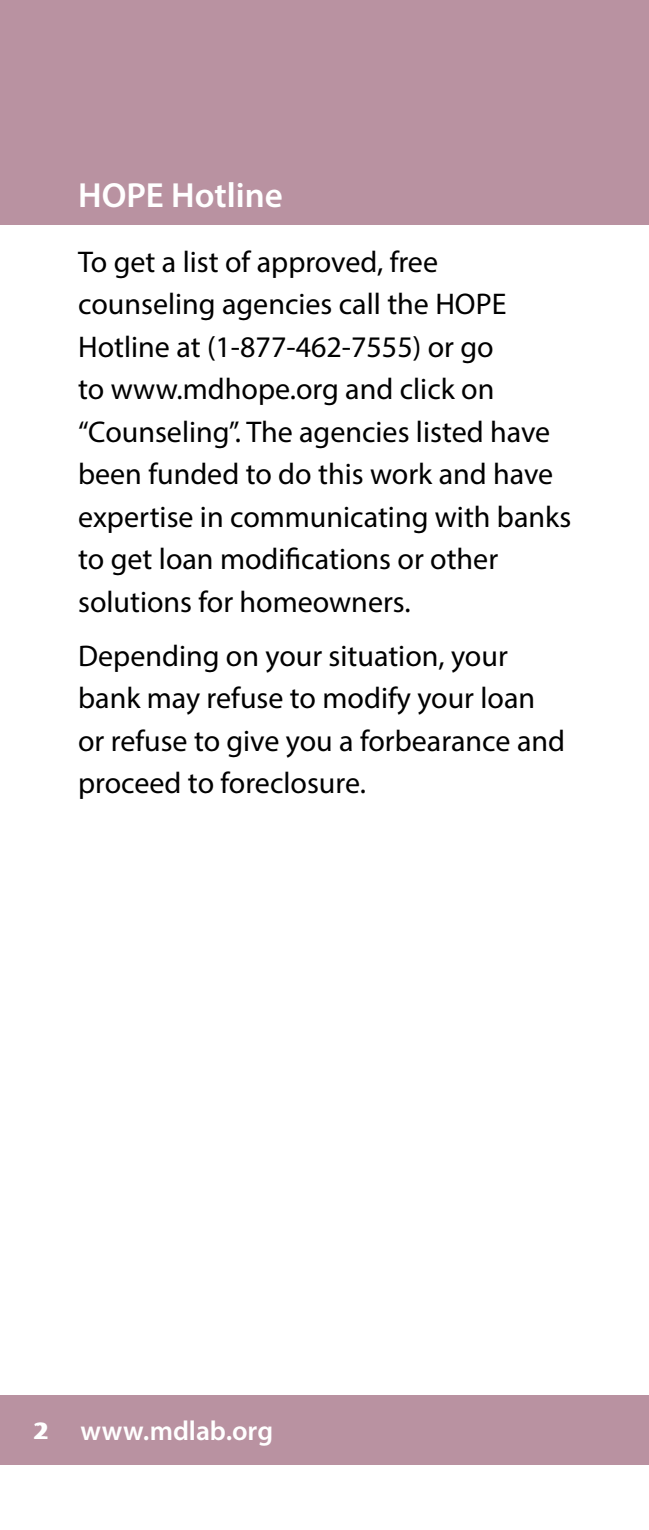
<style>
.page{position:relative;width:649px;height:1530px;background:#fff}
.page>*{position:absolute;margin:0;border:0;box-sizing:border-box;transform-origin:0 0}
.Panel_heading_white{font:600 35px "Myriad Pro";color:#fff}
.body_copy{font:30px/42.5px "Myriad Pro";color:#000}
.t1{font:600 27.5px "Myriad Pro";color:#fff}
.t2{font:600 25px "Myriad Pro";color:#fff}
</style>
<div class="page">
<div style="left:0;top:1395px;width:648px;height:69px;background:#b992a1"></div>
<div style="left:0;top:0;width:648px;height:225px;background:#b992a1"></div>
<p class="Panel_heading_white" style="left:78px;top:173px;width:206px">HOPE Hotline</p>
<p class="body_copy" style="left:78px;top:240px;width:494px">To get a list of approved, free counseling agencies call the HOPE Hotline at (1-877-462-7555) or go<br>to www.mdhope.org and click on “Counseling”. The agencies listed have been funded to do this work and have expertise in communicating with banks to get loan modifications or other solutions for homeowners.</p>
<p class="body_copy" style="left:78px;top:634px;width:488px">Depending on your situation, your bank may refuse to modify your loan or refuse to give you a forbearance and proceed to foreclosure.</p>
<p class="t2" style="left:33px;top:1415px;width:15px">2</p>
<p class="t1" style="left:81px;top:1413px;width:194px">www.mdlab.org</p>
</div>
